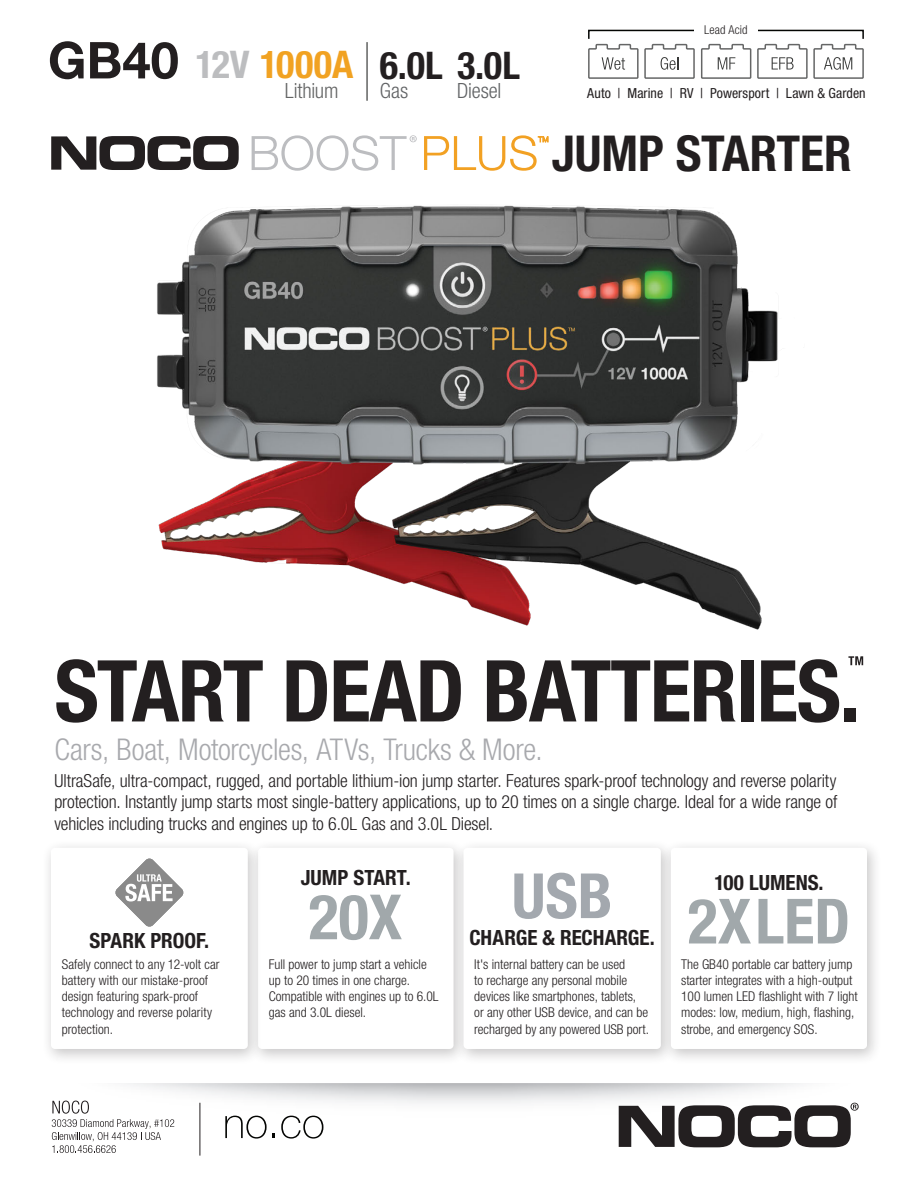
<style>
.page{position:relative;width:918px;height:1188px;background:#fff}
.page>*{position:absolute;margin:0;border:0;box-sizing:border-box;transform-origin:0 0}
.t1{font:700 condensed 85.5px "Helvetica Neue LTW1 G";letter-spacing:-.015em;color:#231f20}
.t2{font:700 condensed 62.4px "Helvetica Neue LT Std";color:#a1a8ab}
.t3{font:700 condensed 62.4px "Helvetica Neue LT Std";color:#a3a8ae}
.t4{font:700 50.85px "Helvetica Neue LT Std";color:#231f20}
.t5{font:700 condensed 49.5px "Helvetica Neue LTW1 G";color:#231f20}
.t6{font:700 condensed 38.1px "Helvetica Neue LTW1 G";letter-spacing:-.005em;color:#f1a222}
.t7{font:700 condensed 38.1px "Helvetica Neue LTW1 G";color:#231f20}
.t8{font:300 condensed 30px "Helvetica Neue LTW1 G";letter-spacing:-.01em;color:#a8a9ad}
.t9{font:700 condensed 21px "Helvetica Neue LTW1 G";color:#231f20}
.t10{font:300 condensed 21px "Helvetica Neue LTW1 G";letter-spacing:-.005em;color:#616365}
.t11{font:300 condensed 21px "Helvetica Neue LTW1 G";letter-spacing:-.01em;color:#636464}
.t12{font:300 condensed 18px/21.6px "Helvetica Neue LTW1 G";letter-spacing:-.01em;color:#231f20;text-align:justify}
.t13{font:condensed 13.95px "Helvetica Neue LTW1 G";letter-spacing:.005em;color:#231f20}
.t14{font:300 condensed 13.5px/16.2px "Helvetica Neue LTW1 G";color:#231f20}
.t15{font:300 condensed 12.15px "Helvetica Neue LTW1 G";letter-spacing:.005em;color:#231f20}
.s1{color:#bcbdbf}
</style>
<div class="page">
<svg style="left:588px;top:29px;width:276px;height:50px"></svg>
<svg style="left:848px;top:656px;width:15px;height:9px"></svg>
<div style="left:694px;top:20px;width:64px;height:19px;background:#fff"></div>
<img style="left:157px;top:60px;width:691px;height:570px">
<svg style="left:252px;top:135px;width:165px;height:36px"></svg>
<svg style="left:51px;top:136px;width:188px;height:34px"></svg>
<svg style="left:424px;top:135px;width:124px;height:36px"></svg>
<hr style="left:366px;top:42px;width:2px;height:59px;background:#626362">
<div style="left:248px;top:839px;width:221px;height:226px;background:#231f20;opacity:.25"></div>
<div style="left:258px;top:848px;width:196px;height:201px;background:#fff;border-radius:4px"></div>
<div style="left:454px;top:839px;width:222px;height:226px;background:#231f20;opacity:.25"></div>
<div style="left:464px;top:848px;width:197px;height:201px;background:#fff;border-radius:4px"></div>
<div style="left:661px;top:839px;width:221px;height:226px;background:#231f20;opacity:.25"></div>
<div style="left:671px;top:848px;width:196px;height:201px;background:#fff;border-radius:4px"></div>
<div style="left:41px;top:839px;width:222px;height:226px;background:#231f20;opacity:.25"></div>
<div style="left:51px;top:848px;width:197px;height:201px;background:#fff;border-radius:4px"></div>
<svg style="left:115px;top:859px;width:69px;height:68px"></svg>
<hr style="left:200px;top:1103px;width:1px;height:53px;background:#231f20">
<svg style="left:225px;top:1116px;width:42px;height:23px"></svg>
<svg style="left:281px;top:1116px;width:42px;height:23px"></svg>
<svg style="left:52px;top:1101px;width:122px;height:52px"></svg>
<svg style="left:619px;top:1103px;width:240px;height:44px"></svg>
<p class="t4" style="left:48px;top:29px;width:132px">GB40</p>
<p class="t6" style="left:196px;top:42px;width:159px"><span class="s1">12V</span> 1000A</p>
<p class="t11" style="left:285px;top:78px;width:55px">Lithium</p>
<p class="t7" style="left:380px;top:42px;width:142px">6.0L 3.0L</p>
<p class="t10" style="left:380px;top:78px;width:30px">Gas</p>
<p class="t10" style="left:457px;top:78px;width:46px">Diesel</p>
<p class="t15" style="left:704px;top:23px;width:45px">Lead Acid</p>
<p class="t13" style="left:587px;top:85px;width:280px">Auto | Marine | RV | Powersport | Lawn &amp; Garden</p>
<p class="t5" style="left:552px;top:124px;width:301px">JUMP STARTER</p>
<p class="t1" style="left:54px;top:640px;width:807px">START DEAD BATTERIES.</p>
<p class="t8" style="left:54px;top:732px;width:490px">Cars, Boat, Motorcycles, ATVs, Trucks &amp; More.</p>
<p class="t12" style="left:54px;top:770px;width:785px">UltraSafe, ultra-compact, rugged, and portable lithium-ion jump starter. Features spark-proof technology and reverse polarity protection. Instantly jump starts most single-battery applications, up to 20 times on a single charge. Ideal for a wide range of vehicles including trucks and engines up to 6.0L Gas and 3.0L Diesel.</p>
<p class="t9" style="left:90px;top:928px;width:121px">SPARK PROOF.</p>
<p class="t9" style="left:301px;top:865px;width:111px">JUMP START.</p>
<p class="t9" style="left:714px;top:870px;width:111px">100 LUMENS.</p>
<p class="t3" style="left:512px;top:858px;width:102px">USB</p>
<p class="t2" style="left:309px;top:879px;width:95px">20X</p>
<p class="t2" style="left:688px;top:884px;width:164px">2XLED</p>
<p class="t9" style="left:469px;top:924px;width:187px">CHARGE &amp; RECHARGE.</p>
<p class="t14" style="left:62px;top:956px;width:159px">Safely connect to any 12-volt car battery with our mistake-proof design featuring spark-proof technology and reverse polarity protection.</p>
<p class="t14" style="left:269px;top:956px;width:171px">Full power to jump start a vehicle up to 20 times in one charge.<br>Compatible with engines up to 6.0L gas and 3.0L diesel.</p>
<p class="t14" style="left:474px;top:956px;width:176px">It's internal battery can be used<br>to recharge any personal mobile devices like smartphones, tablets, or any other USB device, and can be recharged by any powered USB port.</p>
<p class="t14" style="left:681px;top:956px;width:178px">The GB40 portable car battery jump starter integrates with a high-output 100 lumen LED flashlight with 7 light modes: low, medium, high, flashing, strobe, and emergency SOS.</p>
</div>
